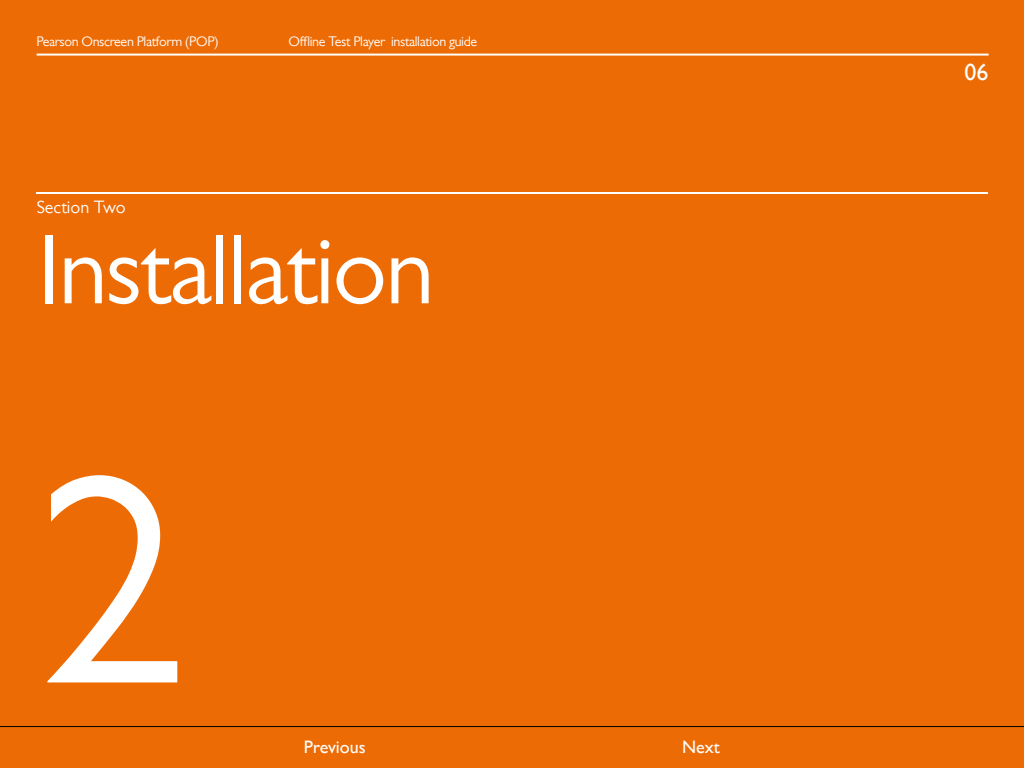
<style>
.page{position:relative;width:1024px;height:768px;background:#fff}
.page>*{position:absolute;margin:0;border:0;box-sizing:border-box;transform-origin:0 0}
.t1{font:300px "Gill Sans MT Pro";color:#fff}
.t2{font:100px "Gill Sans MT Pro";letter-spacing:-.025em;color:#fff}
.t3{font:700 24px "Gill Sans MT Pro";color:#fff}
.t4{font:500 18px "Gill Sans MT Pro";color:#fff}
.t5{font:18px "Gill Sans MT Pro";color:#fff}
.t6{font:14px "Gill Sans MT Pro";letter-spacing:-.025em;color:#fff}
</style>
<div class="page">
<div style="left:0;top:0;width:1024px;height:726px;background:#ed6b05"></div>
<hr style="left:37px;top:54px;width:952px;height:2px;background:#fff">
<div style="left:0;top:726px;width:1024px;height:42px;background:#ed6b05"></div>
<hr style="left:36px;top:192px;width:952px;height:2px;background:#fff">
<p class="t6" style="left:37px;top:33px;width:184px">Pearson Onscreen Platform (POP)</p>
<p class="t6" style="left:289px;top:33px;width:190px">Offline Test Player installation guide</p>
<p class="t5" style="left:37px;top:197px;width:91px">Section Two</p>
<h2 class="t2" style="left:37px;top:212px;width:399px">Installation</h2>
<h1 class="t1" style="left:37px;top:409px;width:151px">2</h1>
<p class="t4" style="left:304px;top:737px;width:63px">Previous</p>
<p class="t4" style="left:682px;top:737px;width:39px">Next</p>
<h3 class="t3" style="left:965px;top:57px;width:25px">06</h3>
</div>
